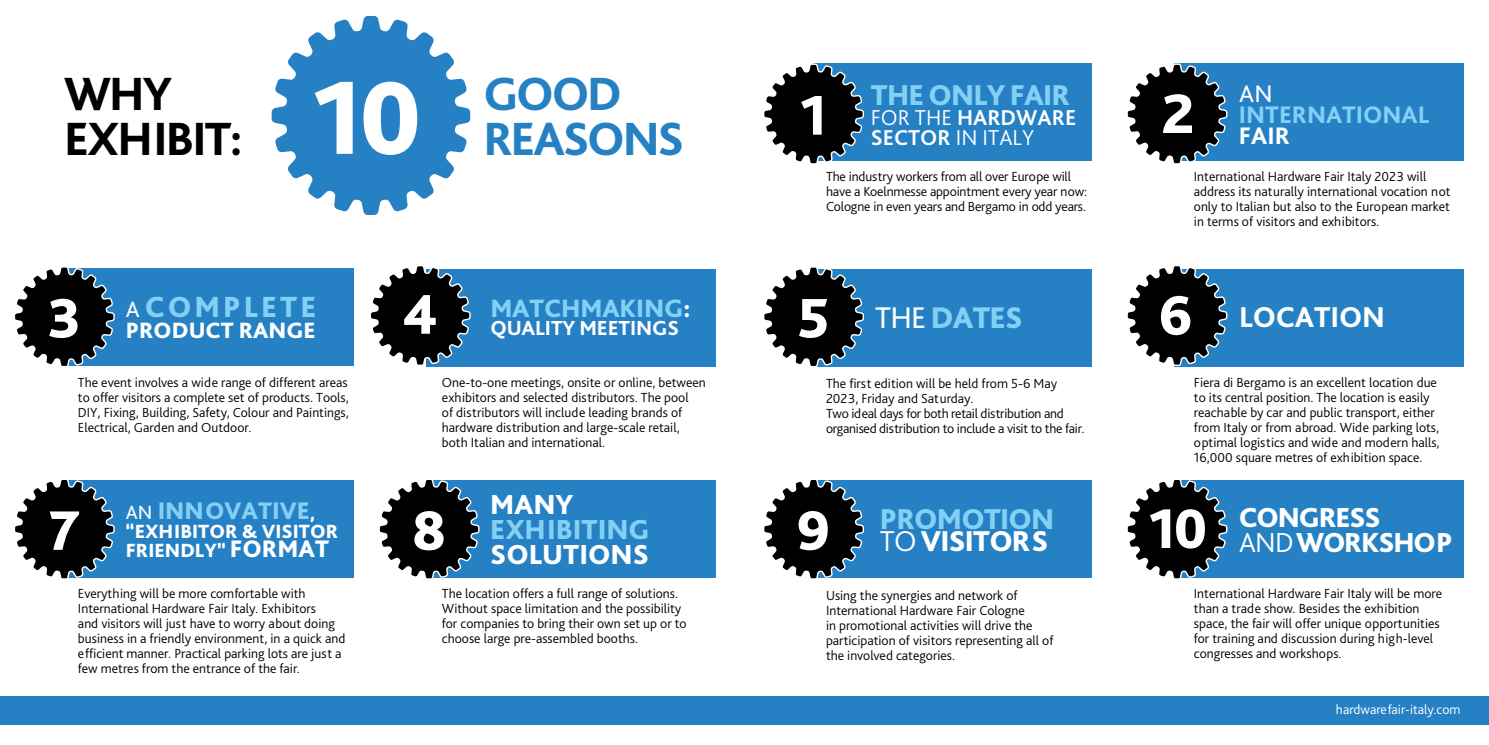
<style>
.page{position:relative;width:1489px;height:745px;background:#fff}
.page>*{position:absolute;margin:0;border:0;box-sizing:border-box;transform-origin:0 0}
.t1{font:800 108.25px "Bliss Pro";color:#fff}
.t2{font:800 58.12px "Bliss Pro";color:#fff}
.t3{font:800 48.75px/44.6px "Bliss Pro";letter-spacing:-.045em;color:#2581c4}
.t4{font:800 48.75px/44.6px "Bliss Pro";letter-spacing:-.035em;color:#000}
.t5{font:800 31.25px "Bliss Pro";letter-spacing:-.025em;color:#83d0f5}
.t6{font:800 30.5px "Bliss Pro";letter-spacing:.1em;color:#83d0f5}
.t7{font:800 30px/22.5px "Bliss Pro";letter-spacing:-.025em;color:#83d0f5}
.t8{font:800 30px "Bliss Pro";letter-spacing:-.005em;color:#fff}
.t9{font:800 28.75px/25px "Bliss Pro";letter-spacing:-.04em;color:#fff}
.t10{font:800 28.75px "Bliss Pro";color:#83d0f5}
.t11{font:800 28.75px "Bliss Pro";color:#fff}
.t12{font:800 26.25px "Bliss Pro";letter-spacing:-.005em;color:#83d0f5}
.t13{font:800 25px "Bliss Pro";color:#83d0f5}
.t14{font:800 25px "Bliss Pro";color:#83d0f5}
.t15{font:800 25px "Bliss Pro";color:#fff}
.t16{font:25px "Bliss Pro";color:#fff}
.t17{font:800 23.25px "Bliss Pro";color:#fff}
.t18{font:700 22.5px/20px "Bliss Pro";color:#fff}
.t19{font:800 21.25px "Bliss Pro";letter-spacing:-.005em;color:#fff}
.t20{font:800 20px/18.8px "Bliss Pro";color:#fff}
.t21{font:300 13.75px/15px "Bliss Pro";color:#000}
.t22{font:300 13.75px/15px "Bliss Pro";letter-spacing:-.02em;color:#000}
.t23{font:300 13.75px "Bliss Pro";color:#fff}
.s1{font-weight:300}
.s2{font-weight:400;font-size:23.25px;color:#fff}
.s3{font-weight:400;font-size:20px;color:#fff}
.s4{font-size:20px;color:#fff}
.s5{font-size:25px}
.s6{color:#fff}
.s7{font-weight:400;color:#fff}
.s8{font-weight:300;color:#fff}
</style>
<div class="page">
<div style="left:0;top:695px;width:1488px;height:29px;background:#2581c4"></div>
<div style="left:64px;top:480px;width:289px;height:97px;background:#2581c4"></div>
<div style="left:64px;top:267px;width:289px;height:98px;background:#2581c4"></div>
<div style="left:427px;top:480px;width:289px;height:97px;background:#2581c4"></div>
<div style="left:427px;top:269px;width:289px;height:98px;background:#2581c4"></div>
<div style="left:813px;top:480px;width:278px;height:97px;background:#2581c4"></div>
<div style="left:813px;top:269px;width:278px;height:98px;background:#2581c4"></div>
<div style="left:813px;top:63px;width:278px;height:98px;background:#2581c4"></div>
<div style="left:1174px;top:480px;width:289px;height:97px;background:#2581c4"></div>
<div style="left:1174px;top:269px;width:289px;height:98px;background:#2581c4"></div>
<div style="left:1174px;top:63px;width:289px;height:98px;background:#2581c4"></div>
<svg style="left:764px;top:63px;width:100px;height:101px"></svg>
<svg style="left:764px;top:267px;width:100px;height:100px"></svg>
<svg style="left:764px;top:480px;width:100px;height:99px"></svg>
<svg style="left:1127px;top:480px;width:100px;height:99px"></svg>
<svg style="left:15px;top:267px;width:100px;height:99px"></svg>
<svg style="left:15px;top:480px;width:100px;height:99px"></svg>
<svg style="left:1127px;top:63px;width:100px;height:101px"></svg>
<svg style="left:1127px;top:266px;width:100px;height:100px"></svg>
<svg style="left:371px;top:266px;width:100px;height:101px"></svg>
<svg style="left:379px;top:480px;width:101px;height:99px"></svg>
<svg style="left:271px;top:16px;width:200px;height:199px"></svg>
<h3 class="t4" style="left:64px;top:71px;width:180px">WHY<br>EXHIBIT:</h3>
<h1 class="t1" style="left:312px;top:51px;width:112px">10</h1>
<h3 class="t3" style="left:483px;top:71px;width:202px">GOOD<br>REASONS</h3>
<h2 class="t2" style="left:799px;top:79px;width:29px">1</h2>
<h3 class="t7" style="left:871px;top:83px;width:201px">THE ONLY FAIR</h3>
<h3 class="t18" style="left:870px;top:107px;width:207px"><span class="s1">FOR THE</span> HARDWARE<br>SECTOR <span class="s1">IN ITALY</span></h3>
<p class="t21" style="left:826px;top:168px;width:263px">The industry workers from all over Europe will have a Koelnmesse appointment every year now:<br>Cologne in even years and Bergamo in odd years.</p>
<h2 class="t2" style="left:1161px;top:77px;width:34px">2</h2>
<h3 class="t16" style="left:1238px;top:78px;width:35px">AN</h3>
<h3 class="t14" style="left:1238px;top:99px;width:192px">INTERNATIONAL</h3>
<h3 class="t15" style="left:1238px;top:120px;width:52px">FAIR</h3>
<p class="t21" style="left:1193px;top:168px;width:258px">International Hardware Fair Italy 2023 will address its naturally international vocation not only to Italian but also to the European market in terms of visitors and exhibitors.</p>
<h2 class="t2" style="left:47px;top:282px;width:35px">3</h2>
<h3 class="t6" style="left:126px;top:287px;width:192px"><span class="s2">A</span>COMPLETE</h3>
<h3 class="t17" style="left:126px;top:316px;width:191px">PRODUCT RANGE</h3>
<p class="t21" style="left:78px;top:374px;width:272px;text-align:justify">The event involves a wide range of different areas to offer visitors a complete set of products. Tools, DIY, Fixing, Building, Safety, Colour and Paintings, Electrical, Garden and Outdoor.</p>
<h2 class="t2" style="left:49px;top:494px;width:32px">7</h2>
<h3 class="t13" style="left:126px;top:495px;width:191px"><span class="s3">AN</span> INNOVATIVE<span class="s4">,</span></h3>
<h3 class="t20" style="left:126px;top:521px;width:214px">“EXHIBITOR &amp; VISITOR<br>FRIENDLY” <span class="s5">FORMAT</span></h3>
<p class="t21" style="left:78px;top:584px;width:269px">Everything will be more comfortable with International Hardware Fair Italy. Exhibitors<br>and visitors will just have to worry about doing business in a friendly environment, in a quick and efficient manner. Practical parking lots are just a few metres from the entrance of the fair.</p>
<h2 class="t2" style="left:402px;top:278px;width:37px">4</h2>
<h2 class="t2" style="left:1158px;top:279px;width:36px">6</h2>
<h2 class="t2" style="left:797px;top:282px;width:33px">5</h2>
<h3 class="t12" style="left:490px;top:291px;width:202px">MATCHMAKING<span class="s6">:</span></h3>
<h3 class="t8" style="left:1239px;top:298px;width:147px">LOCATION</h3>
<h3 class="t5" style="left:875px;top:298px;width:149px"><span class="s7">THE</span> DATES</h3>
<h3 class="t19" style="left:490px;top:315px;width:190px">QUALITY MEETINGS</h3>
<p class="t21" style="left:442px;top:374px;width:265px">One-to-one meetings, onsite or online, between exhibitors and selected distributors. The pool<br>of distributors will include leading brands of hardware distribution and large-scale retail, both Italian and international.</p>
<h2 class="t2" style="left:412px;top:494px;width:36px">8</h2>
<h3 class="t9" style="left:490px;top:491px;width:85px">MANY</h3>
<h3 class="t10" style="left:490px;top:511px;width:161px">EXHIBITING</h3>
<h3 class="t11" style="left:490px;top:536px;width:160px">SOLUTIONS</h3>
<p class="t21" style="left:442px;top:584px;width:246px">The location offers a full range of solutions.<br>Without space limitation and the possibility for companies to bring their own set up or to choose large pre-assembled booths.</p>
<p class="t22" style="left:826px;top:375px;width:260px">The first edition will be held from 5-6 May 2023, Friday and Saturday.<br>Two ideal days for both retail distribution and organised distribution to include a visit to the fair.</p>
<p class="t21" style="left:1193px;top:374px;width:247px">Fiera di Bergamo is an excellent location due to its central position. The location is easily reachable by car and public transport, either from Italy or from abroad. Wide parking lots, optimal logistics and wide and modern halls, 16,000 square metres of exhibition space.</p>
<h3 class="t7" style="left:879px;top:506px;width:176px">PROMOTION<br><span class="s8">TO</span> <span class="s6">VISITORS</span></h3>
<h3 class="t9" style="left:1238px;top:503px;width:215px">CONGRESS<br><span class="s1">AND</span> WORKSHOP</h3>
<h2 class="t2" style="left:796px;top:494px;width:35px">9</h2>
<h2 class="t2" style="left:1148px;top:492px;width:61px">10</h2>
<p class="t21" style="left:826px;top:587px;width:229px">Using the synergies and network of International Hardware Fair Cologne<br>in promotional activities will drive the participation of visitors representing all of the involved categories.</p>
<p class="t21" style="left:1193px;top:584px;width:250px">International Hardware Fair Italy will be more than a trade show. Besides the exhibition space, the fair will offer unique opportunities for training and discussion during high-level congresses and workshops.</p>
<p class="t23" style="left:1335px;top:700px;width:126px">hardwarefair-italy.com</p>
</div>
